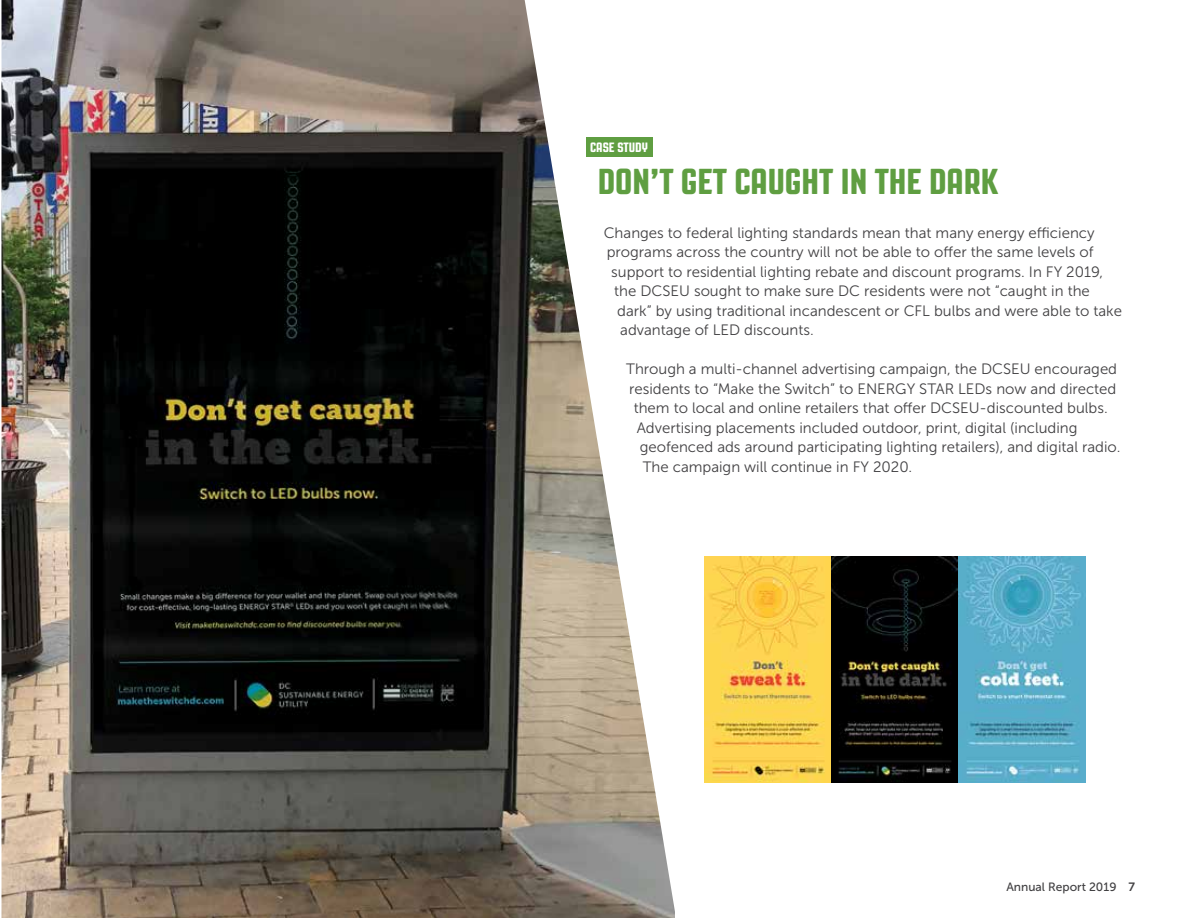
<style>
.page{position:relative;width:1188px;height:918px;background:#fff}
.page>*{position:absolute;margin:0;border:0;box-sizing:border-box;transform-origin:0 0}
.t1{font:800 36px "Revolution Gothic";color:#5f9e41}
.t2{font:15px "Museo Sans 300";color:#414042}
.t3{font:800 13.5px "Revolution Gothic";color:#fff}
.t4{font:12px "Museo Sans 500";color:#414042}
.s1{font-family:"Museo Sans 700"}
</style>
<div class="page">
<img style="left:704px;top:557px;width:381px;height:225px">
<img style="left:2px;top:0;width:673px;height:918px">
<p class="t3" style="left:590px;top:140px;width:59px">CASE STUDY</p>
<h1 class="t1" style="left:598px;top:162px;width:402px">DON’T GET CAUGHT IN THE DARK</h1>
<p class="t2" style="left:604px;top:225px;width:492px">Changes to federal lighting standards mean that many energy efficiency</p>
<p class="t2" style="left:607px;top:244px;width:488px">programs across the country will not be able to offer the same levels of</p>
<p class="t2" style="left:611px;top:264px;width:493px">support to residential lighting rebate and discount programs. In FY 2019,</p>
<p class="t2" style="left:614px;top:283px;width:477px">the DCSEU sought to make sure DC residents were not “caught in the</p>
<p class="t2" style="left:617px;top:303px;width:506px">dark” by using traditional incandescent or CFL bulbs and were able to take</p>
<p class="t2" style="left:620px;top:322px;width:193px">advantage of LED discounts.</p>
<p class="t2" style="left:626px;top:361px;width:492px">Through a multi-channel advertising campaign, the DCSEU encouraged</p>
<p class="t2" style="left:629px;top:381px;width:489px">residents to “Make the Switch” to ENERGY STAR LEDs now and directed</p>
<p class="t2" style="left:634px;top:400px;width:473px">them to local and online retailers that offer DCSEU-discounted bulbs.</p>
<p class="t2" style="left:637px;top:420px;width:442px">Advertising placements included outdoor, print, digital (including</p>
<p class="t2" style="left:640px;top:439px;width:480px">geofenced ads around participating lighting retailers), and digital radio.</p>
<p class="t2" style="left:643px;top:459px;width:268px">The campaign will continue in FY 2020.</p>
<p class="t4" style="left:1006px;top:880px;width:130px">Annual Report 2019 <span class="s1">7</span></p>
</div>
